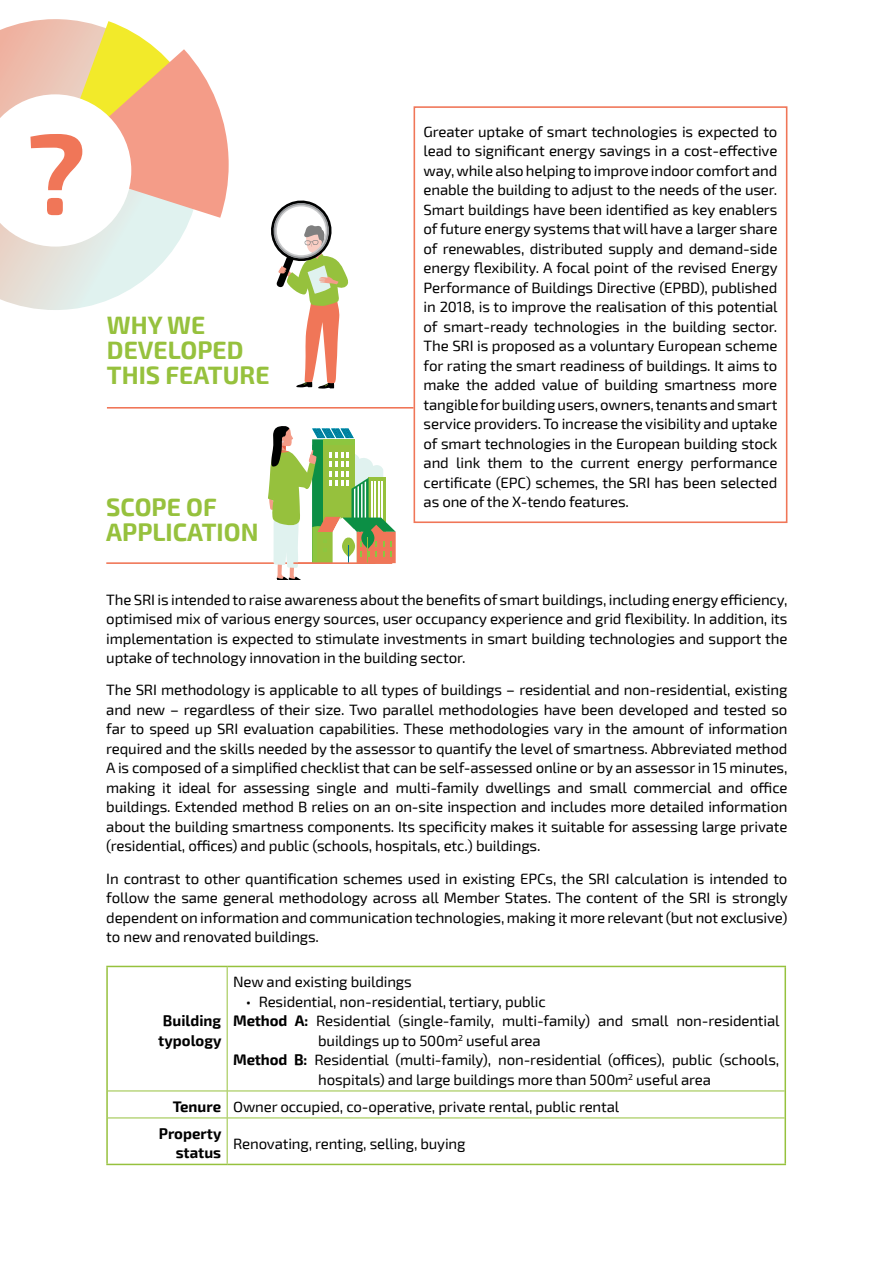
<style>
.page{position:relative;width:893px;height:1263px;background:#fff}
.page>*{position:absolute;margin:0;border:0;box-sizing:border-box;transform-origin:0 0}
.TITEL{font:700 114px "Exo 2";color:#f07658}
.TITEL-2{font:700 24.6px/25.3px "Exo 2";color:#96c13d}
.BROOD{font:15px/19.5px "Exo 2";letter-spacing:-.01em;color:#000;text-align:justify}
.FIGUREN_titel{font:700 15px/19.5px "Exo 2";color:#000;text-align:center}
.s1{font-weight:700}
</style>
<div class="page">
<svg style="left:0;top:19px;width:175px;height:291px"></svg>
<svg style="left:0;top:21px;width:229px;height:226px"></svg>
<hr style="left:106px;top:562px;width:269px;height:2px;background:#f07658">
<hr style="left:107px;top:407px;width:307px;height:2px;background:#f07658">
<svg style="left:271px;top:200px;width:77px;height:189px"></svg>
<div style="left:414px;top:106px;width:373px;height:417px;border:2px solid #f07658"></div>
<hr style="left:227px;top:967px;width:1px;height:123px;background:#96c13d">
<hr style="left:108px;top:1090px;width:119px;height:1px;background:#96c13d">
<hr style="left:227px;top:1090px;width:557px;height:1px;background:#96c13d">
<svg style="left:227px;top:1091px;width:1px;height:26px"></svg>
<hr style="left:108px;top:1117px;width:119px;height:1px;background:#96c13d">
<hr style="left:227px;top:1117px;width:557px;height:1px;background:#96c13d">
<hr style="left:227px;top:1118px;width:1px;height:46px;background:#96c13d">
<hr style="left:106px;top:967px;width:2px;height:124px;background:#96c13d">
<hr style="left:106px;top:966px;width:121px;height:1px;background:#96c13d">
<hr style="left:227px;top:966px;width:559px;height:1px;background:#96c13d">
<hr style="left:784px;top:967px;width:2px;height:124px;background:#96c13d">
<hr style="left:106px;top:1091px;width:2px;height:27px;background:#96c13d">
<hr style="left:784px;top:1091px;width:2px;height:27px;background:#96c13d">
<hr style="left:106px;top:1118px;width:2px;height:46px;background:#96c13d">
<hr style="left:784px;top:1118px;width:2px;height:46px;background:#96c13d">
<hr style="left:106px;top:1164px;width:121px;height:1px;background:#96c13d">
<hr style="left:227px;top:1164px;width:559px;height:1px;background:#96c13d">
<svg style="left:268px;top:426px;width:128px;height:154px"></svg>
<hr style="left:293px;top:562px;width:99px;height:2px;background:#f07658">
<p class="TITEL" style="left:27px;top:90px;width:60px">?</p>
<p class="TITEL-2" style="left:107px;top:311px;width:164px">WHY WE<br>DEVELOPED<br>THIS FEATURE</p>
<p class="TITEL-2" style="left:106px;top:493px;width:154px">SCOPE OF<br>APPLICATION</p>
<p class="BROOD" style="left:424px;top:121px;width:356px">Greater uptake of smart technologies is expected to lead to significant energy savings in a cost-effective way, while also helping to improve indoor comfort and enable the building to adjust to the needs of the user.<br>Smart buildings have been identified as key enablers of future energy systems that will have a larger share of renewables, distributed supply and demand-side energy flexibility. A focal point of the revised Energy Performance of Buildings Directive (EPBD), published in 2018, is to improve the realisation of this potential of smart-ready technologies in the building sector.<br>The SRI is proposed as a voluntary European scheme for rating the smart readiness of buildings. It aims to make the added value of building smartness more tangible for building users, owners, tenants and smart service providers. To increase the visibility and uptake of smart technologies in the European building stock and link them to the current energy performance certificate (EPC) schemes, the SRI has been selected as one of the X-tendo features.</p>
<p class="BROOD" style="left:106px;top:589px;width:683px">The SRI is intended to raise awareness about the benefits of smart buildings, including energy efficiency, optimised mix of various energy sources, user occupancy experience and grid flexibility. In addition, its implementation is expected to stimulate investments in smart building technologies and support the uptake of technology innovation in the building sector.</p>
<p class="BROOD" style="left:106px;top:680px;width:683px">The SRI methodology is applicable to all types of buildings – residential and non-residential, existing and new – regardless of their size. Two parallel methodologies have been developed and tested so far to speed up SRI evaluation capabilities. These methodologies vary in the amount of information required and the skills needed by the assessor to quantify the level of smartness. Abbreviated method A is composed of a simplified checklist that can be self-assessed online or by an assessor in 15 minutes, making it ideal for assessing single and multi-family dwellings and small commercial and office buildings. Extended method B relies on an on-site inspection and includes more detailed information about the building smartness components. Its specificity makes it suitable for assessing large private (residential, offices) and public (schools, hospitals, etc.) buildings.</p>
<p class="BROOD" style="left:106px;top:868px;width:683px">In contrast to other quantification schemes used in existing EPCs, the SRI calculation is intended to follow the same general methodology across all Member States. The content of the SRI is strongly dependent on information and communication technologies, making it more relevant (but not exclusive) to new and renovated buildings.</p>
<p class="FIGUREN_titel" style="left:158px;top:1011px;width:65px">Building typology</p>
<p class="BROOD" style="left:233px;top:972px;width:180px">New and existing buildings</p>
<p class="BROOD" style="left:246px;top:991px;width:301px">• Residential, non-residential, tertiary, public</p>
<p class="BROOD" style="left:318px;top:1011px;width:463px;text-indent:-85px"><span class="s1">Method A:</span> Residential (single-family, multi-family) and small non-residential buildings up to 500m<sup>2</sup> useful area</p>
<p class="BROOD" style="left:318px;top:1050px;width:463px;text-indent:-85px"><span class="s1">Method B:</span> Residential (multi-family), non-residential (offices), public (schools, hospitals) and large buildings more than 500m<sup>2</sup> useful area</p>
<p class="FIGUREN_titel" style="left:173px;top:1096px;width:50px">Tenure</p>
<p class="BROOD" style="left:233px;top:1096px;width:388px">Owner occupied, co-operative, private rental, public rental</p>
<p class="FIGUREN_titel" style="left:159px;top:1123px;width:64px;text-align:right">Property status</p>
<p class="BROOD" style="left:233px;top:1133px;width:234px">Renovating, renting, selling, buying</p>
</div>
